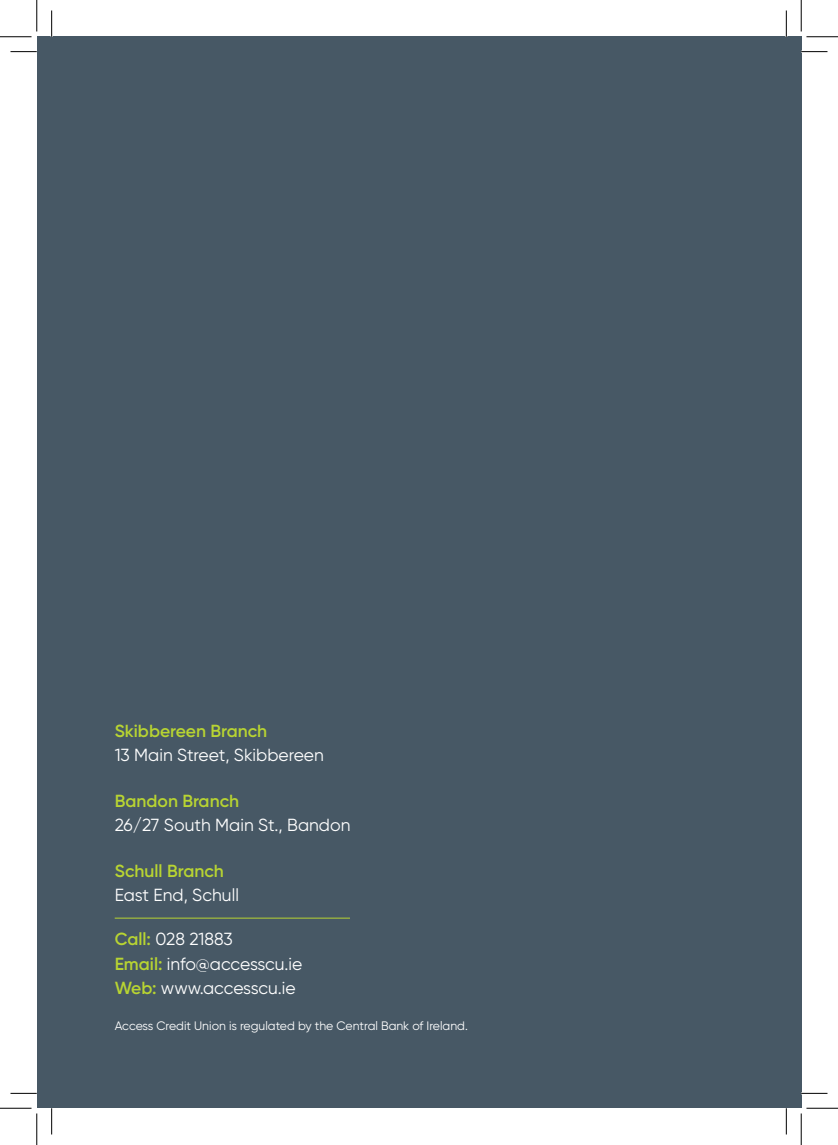
<style>
.page{position:relative;width:838px;height:1145px;background:#fff}
.page>*{position:absolute;margin:0;border:0;box-sizing:border-box;transform-origin:0 0}
.t1{font:17.5px/24.5px "Gilroy";color:#fff}
.t2{font:600 17.5px "Gilroy";color:#b8d432}
.t3{font:12.25px "Gilroy";color:#fff}
.s1{font-weight:600;color:#b8d432}
</style>
<div class="page">
<div style="left:37px;top:37px;width:764px;height:1071px;background:#475865"></div>
<hr style="left:115px;top:918px;width:235px;height:1px;background:#b8d432">
<svg style="left:10px;top:51px;width:27px;height:1px"></svg>
<svg style="left:801px;top:51px;width:26px;height:1px"></svg>
<svg style="left:10px;top:1093px;width:27px;height:1px"></svg>
<svg style="left:801px;top:1093px;width:26px;height:1px"></svg>
<svg style="left:51px;top:10px;width:1px;height:27px"></svg>
<svg style="left:51px;top:1108px;width:1px;height:26px"></svg>
<svg style="left:786px;top:10px;width:1px;height:27px"></svg>
<svg style="left:786px;top:1108px;width:1px;height:26px"></svg>
<hr style="left:0;top:36px;width:32px;height:1px;background:#000">
<hr style="left:806px;top:36px;width:31px;height:1px;background:#000">
<hr style="left:0;top:1108px;width:32px;height:1px;background:#000">
<hr style="left:806px;top:1108px;width:31px;height:1px;background:#000">
<hr style="left:36px;top:0;width:1px;height:31px;background:#000">
<hr style="left:36px;top:1113px;width:1px;height:32px;background:#000">
<hr style="left:800px;top:0;width:1px;height:31px;background:#000">
<hr style="left:800px;top:1113px;width:1px;height:32px;background:#000">
<p class="t2" style="left:115px;top:720px;width:154px">Skibbereen Branch</p>
<p class="t1" style="left:115px;top:743px;width:211px">13 Main Street, Skibbereen</p>
<p class="t2" style="left:115px;top:790px;width:126px">Bandon Branch</p>
<p class="t1" style="left:115px;top:813px;width:237px">26/27 South Main St., Bandon</p>
<p class="t2" style="left:115px;top:860px;width:111px">Schull Branch</p>
<p class="t1" style="left:115px;top:883px;width:126px">East End, Schull</p>
<p class="t1" style="left:115px;top:927px;width:189px"><span class="s1">Call:</span> 028 21883<br><span class="s1">Email:</span> info@accesscu.ie<br><span class="s1">Web:</span> www.accesscu.ie</p>
<p class="t3" style="left:115px;top:1019px;width:354px">Access Credit Union is regulated by the Central Bank of Ireland.</p>
</div>
